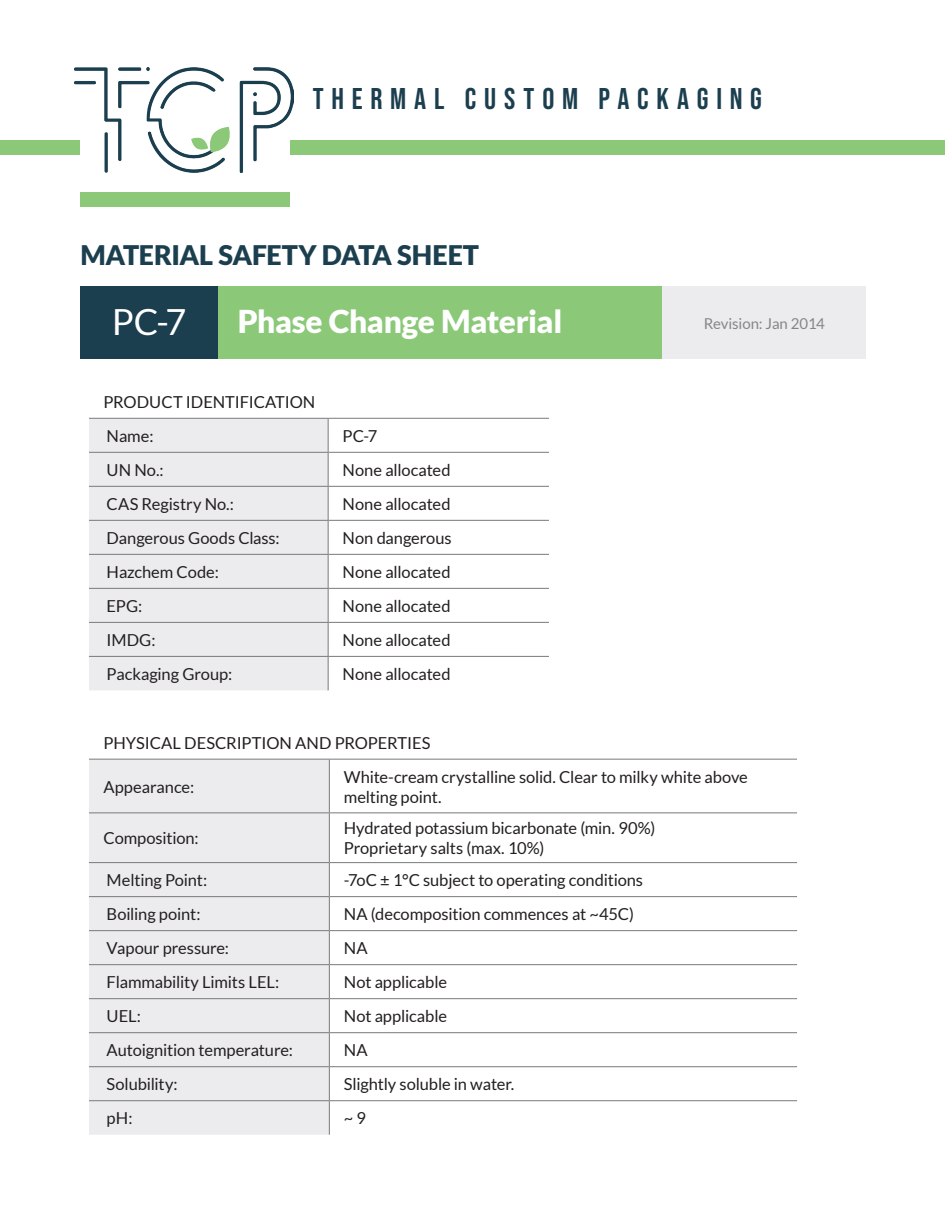
<style>
.page{position:relative;width:945px;height:1215px;background:#fff}
.page>*{position:absolute;margin:0;border:0;box-sizing:border-box;transform-origin:0 0}
.t1{font:36px "Lato";color:#fff}
.t2{font:900 31.5px "Lato";letter-spacing:-.015em;color:#fff}
.t3{font:30px "Bebas Neue";letter-spacing:.26em;color:#1c3f4f}
.GREEN_HEADER{font:900 27px "Lato";letter-spacing:-.01em;color:#1c3f4f}
.TABLE_FONT{font:16.5px/19.8px "Lato";letter-spacing:-.005em;color:#231f20}
.t4{font:15px "Lato";letter-spacing:-.01em;color:#848689}
</style>
<div class="page">
<div style="left:80px;top:286px;width:786px;height:73px;background:#8bc979"></div>
<div style="left:80px;top:286px;width:138px;height:73px;background:#1c3f4f"></div>
<div style="left:663px;top:286px;width:203px;height:73px;background:#ececee"></div>
<div style="left:89px;top:419px;width:239px;height:271px;background:#ececee"></div>
<hr style="left:89px;top:418px;width:239px;height:1px;background:#787a7d">
<hr style="left:328px;top:418px;width:221px;height:1px;background:#787a7d">
<hr style="left:328px;top:419px;width:1px;height:33px;background:#787a7d">
<hr style="left:89px;top:452px;width:239px;height:1px;background:#787a7d">
<hr style="left:328px;top:452px;width:221px;height:1px;background:#787a7d">
<hr style="left:328px;top:453px;width:1px;height:33px;background:#787a7d">
<hr style="left:89px;top:486px;width:239px;height:1px;background:#787a7d">
<hr style="left:328px;top:486px;width:221px;height:1px;background:#787a7d">
<hr style="left:328px;top:487px;width:1px;height:33px;background:#787a7d">
<hr style="left:89px;top:520px;width:239px;height:1px;background:#787a7d">
<hr style="left:328px;top:520px;width:221px;height:1px;background:#787a7d">
<hr style="left:328px;top:521px;width:1px;height:33px;background:#787a7d">
<hr style="left:89px;top:554px;width:239px;height:1px;background:#787a7d">
<hr style="left:328px;top:554px;width:221px;height:1px;background:#787a7d">
<hr style="left:328px;top:555px;width:1px;height:33px;background:#787a7d">
<hr style="left:89px;top:588px;width:239px;height:1px;background:#787a7d">
<hr style="left:328px;top:588px;width:221px;height:1px;background:#787a7d">
<hr style="left:328px;top:589px;width:1px;height:33px;background:#787a7d">
<hr style="left:89px;top:622px;width:239px;height:1px;background:#787a7d">
<hr style="left:328px;top:622px;width:221px;height:1px;background:#787a7d">
<hr style="left:328px;top:623px;width:1px;height:33px;background:#787a7d">
<hr style="left:89px;top:656px;width:239px;height:1px;background:#787a7d">
<hr style="left:328px;top:656px;width:221px;height:1px;background:#787a7d">
<hr style="left:328px;top:657px;width:1px;height:33px;background:#787a7d">
<div style="left:89px;top:760px;width:240px;height:375px;background:#ececee"></div>
<hr style="left:89px;top:759px;width:240px;height:1px;background:#787a7d">
<hr style="left:329px;top:759px;width:468px;height:1px;background:#787a7d">
<hr style="left:329px;top:760px;width:1px;height:52px;background:#787a7d">
<hr style="left:89px;top:812px;width:240px;height:1px;background:#787a7d">
<hr style="left:329px;top:812px;width:468px;height:1px;background:#787a7d">
<hr style="left:329px;top:813px;width:1px;height:49px;background:#787a7d">
<hr style="left:89px;top:862px;width:240px;height:1px;background:#787a7d">
<hr style="left:329px;top:862px;width:468px;height:1px;background:#787a7d">
<hr style="left:329px;top:863px;width:1px;height:33px;background:#787a7d">
<hr style="left:89px;top:896px;width:240px;height:1px;background:#787a7d">
<hr style="left:329px;top:896px;width:468px;height:1px;background:#787a7d">
<hr style="left:329px;top:897px;width:1px;height:33px;background:#787a7d">
<hr style="left:89px;top:930px;width:240px;height:1px;background:#787a7d">
<hr style="left:329px;top:930px;width:468px;height:1px;background:#787a7d">
<hr style="left:329px;top:931px;width:1px;height:33px;background:#787a7d">
<hr style="left:89px;top:964px;width:240px;height:1px;background:#787a7d">
<hr style="left:329px;top:964px;width:468px;height:1px;background:#787a7d">
<hr style="left:329px;top:965px;width:1px;height:33px;background:#787a7d">
<hr style="left:89px;top:998px;width:240px;height:1px;background:#787a7d">
<hr style="left:329px;top:998px;width:468px;height:1px;background:#787a7d">
<hr style="left:329px;top:999px;width:1px;height:33px;background:#787a7d">
<hr style="left:89px;top:1032px;width:240px;height:1px;background:#787a7d">
<hr style="left:329px;top:1032px;width:468px;height:1px;background:#787a7d">
<hr style="left:329px;top:1033px;width:1px;height:33px;background:#787a7d">
<hr style="left:89px;top:1066px;width:240px;height:1px;background:#787a7d">
<hr style="left:329px;top:1066px;width:468px;height:1px;background:#787a7d">
<hr style="left:329px;top:1067px;width:1px;height:33px;background:#787a7d">
<hr style="left:89px;top:1100px;width:240px;height:1px;background:#787a7d">
<hr style="left:329px;top:1100px;width:468px;height:1px;background:#787a7d">
<hr style="left:329px;top:1101px;width:1px;height:34px;background:#787a7d">
<div style="left:0;top:140px;width:945px;height:15px;background:#8bc979"></div>
<div style="left:80px;top:192px;width:210px;height:15px;background:#8bc979"></div>
<img style="left:74px;top:68px;width:220px;height:105px">
<h3 class="t3" style="left:313px;top:81px;width:451px">THERMAL CUSTOM PACKAGING</h3>
<p class="GREEN_HEADER" style="left:80px;top:239px;width:400px">MATERIAL SAFETY DATA SHEET</p>
<p class="t1" style="left:112px;top:301px;width:76px">PC-7</p>
<p class="t4" style="left:704px;top:315px;width:123px">Revision: Jan 2014</p>
<p class="t2" style="left:238px;top:303px;width:326px">Phase Change Material</p>
<p class="TABLE_FONT" style="left:103px;top:392px;width:213px">PRODUCT IDENTIFICATION</p>
<p class="TABLE_FONT" style="left:107px;top:426px;width:48px">Name:</p>
<p class="TABLE_FONT" style="left:343px;top:426px;width:36px">PC-7</p>
<p class="TABLE_FONT" style="left:107px;top:460px;width:58px">UN No.:</p>
<p class="TABLE_FONT" style="left:343px;top:460px;width:109px">None allocated</p>
<p class="TABLE_FONT" style="left:107px;top:494px;width:129px">CAS Registry No.:</p>
<p class="TABLE_FONT" style="left:343px;top:494px;width:109px">None allocated</p>
<p class="TABLE_FONT" style="left:107px;top:528px;width:175px">Dangerous Goods Class:</p>
<p class="TABLE_FONT" style="left:343px;top:528px;width:111px">Non dangerous</p>
<p class="TABLE_FONT" style="left:107px;top:562px;width:114px">Hazchem Code:</p>
<p class="TABLE_FONT" style="left:343px;top:562px;width:109px">None allocated</p>
<p class="TABLE_FONT" style="left:107px;top:596px;width:37px">EPG:</p>
<p class="TABLE_FONT" style="left:343px;top:596px;width:109px">None allocated</p>
<p class="TABLE_FONT" style="left:107px;top:630px;width:50px">IMDG:</p>
<p class="TABLE_FONT" style="left:343px;top:630px;width:109px">None allocated</p>
<p class="TABLE_FONT" style="left:107px;top:664px;width:127px">Packaging Group:</p>
<p class="TABLE_FONT" style="left:343px;top:664px;width:109px">None allocated</p>
<p class="TABLE_FONT" style="left:103px;top:733px;width:329px">PHYSICAL DESCRIPTION AND PROPERTIES</p>
<p class="TABLE_FONT" style="left:103px;top:777px;width:92px">Appearance:</p>
<p class="TABLE_FONT" style="left:344px;top:767px;width:406px">White-cream crystalline solid. Clear to milky white above melting point.</p>
<p class="TABLE_FONT" style="left:103px;top:828px;width:97px">Composition:</p>
<p class="TABLE_FONT" style="left:344px;top:819px;width:313px">Hydrated potassium bicarbonate (min. 90%)</p>
<p class="TABLE_FONT" style="left:344px;top:838px;width:202px">Proprietary salts (max. 10%)</p>
<p class="TABLE_FONT" style="left:107px;top:870px;width:102px">Melting Point:</p>
<p class="TABLE_FONT" style="left:344px;top:870px;width:301px">-7oC ± 1°C subject to operating conditions</p>
<p class="TABLE_FONT" style="left:107px;top:904px;width:95px">Boiling point:</p>
<p class="TABLE_FONT" style="left:344px;top:904px;width:292px">NA (decomposition commences at ~45C)</p>
<p class="TABLE_FONT" style="left:107px;top:938px;width:124px">Vapour pressure:</p>
<p class="TABLE_FONT" style="left:344px;top:938px;width:25px">NA</p>
<p class="TABLE_FONT" style="left:107px;top:972px;width:174px">Flammability Limits LEL:</p>
<p class="TABLE_FONT" style="left:344px;top:972px;width:105px">Not applicable</p>
<p class="TABLE_FONT" style="left:107px;top:1006px;width:36px">UEL:</p>
<p class="TABLE_FONT" style="left:344px;top:1006px;width:105px">Not applicable</p>
<p class="TABLE_FONT" style="left:107px;top:1040px;width:188px">Autoignition temperature:</p>
<p class="TABLE_FONT" style="left:344px;top:1040px;width:25px">NA</p>
<p class="TABLE_FONT" style="left:107px;top:1074px;width:73px">Solubility:</p>
<p class="TABLE_FONT" style="left:344px;top:1074px;width:172px">Slightly soluble in water.</p>
<p class="TABLE_FONT" style="left:107px;top:1108px;width:27px">pH:</p>
<p class="TABLE_FONT" style="left:344px;top:1108px;width:24px">~ 9</p>
</div>
